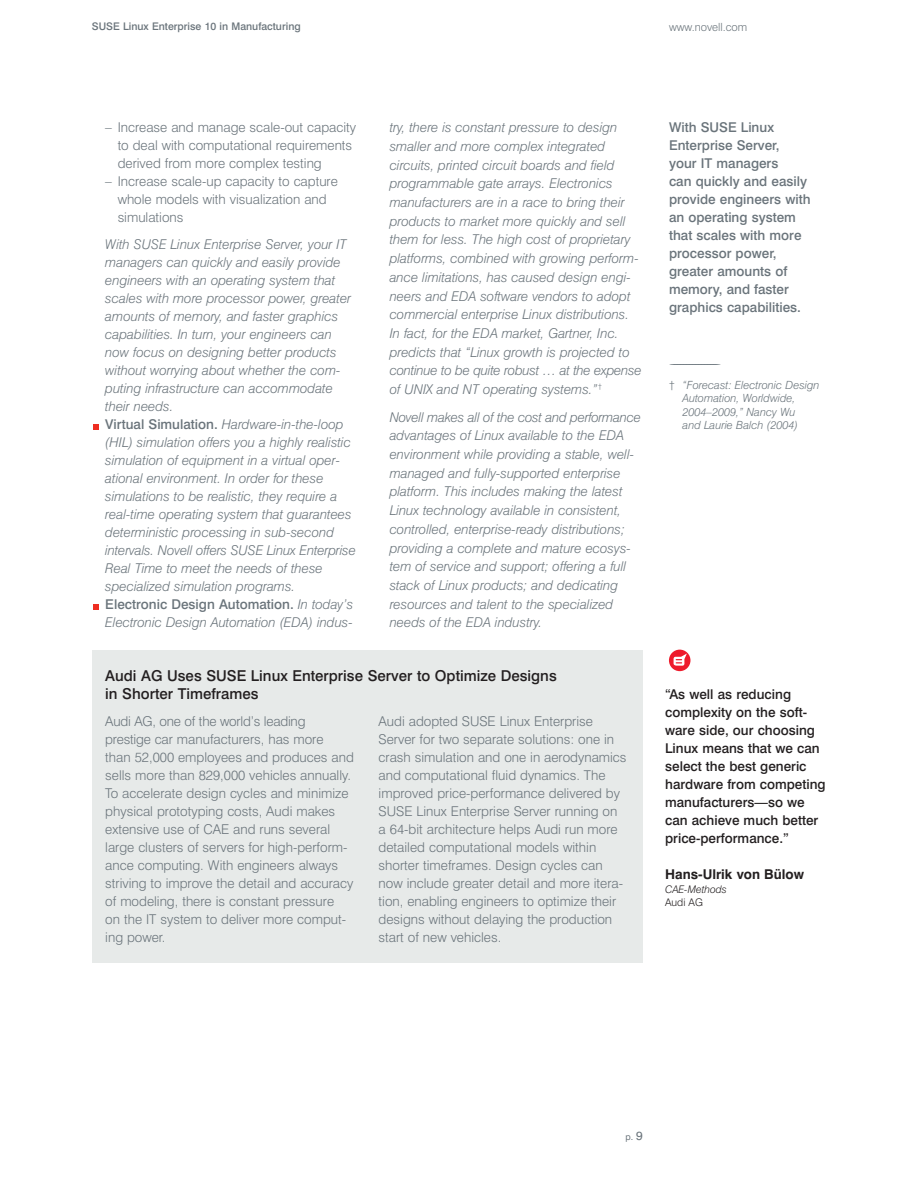
<style>
.page{position:relative;width:918px;height:1188px;background:#fff}
.page>*{position:absolute;margin:0;border:0;box-sizing:border-box;transform-origin:0 0}
.t1{font:500 15px/18px "Swiss 721 BT";color:#231f20}
.t2{font:italic 300 13.5px/18.8px "Swiss 721 BT";color:#6a747b}
.t3{font:300 13.5px/18px "Swiss 721 BT";color:#6a747b}
.t4{font:500 13.5px/18px "Swiss 721 BT";color:#6a747b}
.t5{font:500 13.5px/18px "Swiss 721 BT";color:#231f20}
.t6{font:700 13.5px "Swiss 721 BT";color:#231f20}
.t7{font:italic 300 11.25px/13.5px "Swiss 721 BT";color:#6a747b}
.t8{font:300 11.25px "Swiss 721 BT";color:#6a747b}
.t9{font:500 10.5px "Swiss 721 BT";color:#6a747b}
.t10{font:italic 300 10.5px "Swiss 721 BT";color:#231f20}
.t11{font:300 10.5px "Swiss 721 BT";color:#231f20}
.t12{font:9px "Swiss 721 BT";color:#6a747b}
.s1{font-weight:500;font-style:normal}
.s2{font-style:normal}
.s3{font-size:12px}
</style>
<div class="page">
<svg style="left:93px;top:604px;width:5px;height:5px"></svg>
<svg style="left:93px;top:424px;width:5px;height:5px"></svg>
<div style="left:92px;top:650px;width:551px;height:313px;background:#e7eae9"></div>
<div style="left:669px;top:650px;width:21px;height:21px;background:#ee1b2c;border-radius:50%"></div>
<svg style="left:674px;top:654px;width:13px;height:12px"></svg>
<p class="t9" style="left:92px;top:22px;width:210px">SUSE Linux Enterprise 10 in Manufacturing</p>
<p class="t8" style="left:669px;top:22px;width:80px">www.novell.com</p>
<p class="t3" style="left:118px;top:119px;width:240px;text-indent:-12px">– Increase and manage scale-out capacity to deal with computational requirements derived from more complex testing</p>
<p class="t3" style="left:118px;top:173px;width:222px;text-indent:-12px">– Increase scale-up capacity to capture whole models with visualization and simulations</p>
<p class="t2" style="left:105px;top:236px;width:252px;line-height:18px">With SUSE Linux Enterprise Server, your IT managers can quickly and easily provide engineers with an operating system that scales with more processor power, greater amounts of memory, and faster graphics capabilities. In turn, your engineers can now focus on designing better products without worrying about whether the com&shy;puting infrastructure can accommodate their needs.<br><span class="s1">Virtual Simulation.</span> Hardware-in-the-loop (HIL) simulation offers you a highly realistic simulation of equipment in a virtual oper&shy;ational environment. In order for these simulations to be realistic, they require a real-time operating system that guarantees deterministic processing in sub-second intervals. Novell offers SUSE Linux Enterprise Real Time to meet the needs of these specialized simulation programs.<br><span class="s1">Electronic Design Automation.</span> In today’s Electronic Design Automation (EDA) indus-</p>
<p class="t2" style="left:390px;top:119px;width:253px">try, there is constant pressure to design smaller and more complex integrated circuits, printed circuit boards and field programmable gate arrays. Electronics manufacturers are in a race to bring their products to market more quickly and sell them for less. The high cost of proprietary platforms, combined with growing perform&shy;ance limitations, has caused design engi&shy;neers and EDA software vendors to adopt commercial enterprise Linux distributions.<br>In fact, for the EDA market, Gartner, Inc. predicts that “Linux growth is projected to continue to be quite robust … at the expense of UNIX and NT operating systems.”<sup>†</sup></p>
<p class="t2" style="left:390px;top:408px;width:253px">Novell makes all of the cost and performance advantages of Linux available to the EDA environment while providing a stable, well&shy;managed and fully-supported enterprise platform. This includes making the latest Linux technology available in consistent, controlled, enterprise-ready distributions; providing a complete and mature ecosys&shy;tem of service and support; offering a full stack of Linux products; and dedicating resources and talent to the specialized needs of the EDA industry.</p>
<p class="t1" style="left:105px;top:668px;width:453px">Audi AG Uses SUSE Linux Enterprise Server to Optimize Designs in Shorter Timeframes</p>
<p class="t3" style="left:105px;top:713px;width:250px">Audi AG, one of the world’s leading prestige car manufacturers, has more<br>than 52,000 employees and produces and sells more than 829,000 vehicles annually.<br>To accelerate design cycles and minimize physical prototyping costs, Audi makes extensive use of CAE and runs several large clusters of servers for high-perform&shy;ance computing. With engineers always striving to improve the detail and accuracy of modeling, there is constant pressure<br>on the IT system to deliver more comput&shy;ing power.</p>
<p class="t3" style="left:379px;top:713px;width:249px">Audi adopted SUSE Linux Enterprise Server for two separate solutions: one in crash simulation and one in aerodynamics and computational fluid dynamics. The improved price-performance delivered by SUSE Linux Enterprise Server running on a 64-bit architecture helps Audi run more detailed computational models within shorter timeframes. Design cycles can now include greater detail and more itera&shy;tion, enabling engineers to optimize their designs without delaying the production start of new vehicles.</p>
<p class="t4" style="left:669px;top:119px;width:143px">With SUSE Linux<br>Enterprise Server,<br>your IT managers<br>can quickly and easily provide engineers with an operating system that scales with more processor power, greater amounts of memory, and faster graphics capabilities.</p>
<p class="t8" style="left:670px;top:353px;width:52px">_______________________________</p>
<p class="t7" style="left:683px;top:379px;width:139px;text-indent:-14px"><span class="s2">†</span> “Forecast: Electronic Design<br>Automation, Worldwide,<br>2004–2009,” Nancy Wu<br>and Laurie Balch (2004)</p>
<p class="t5" style="left:665px;top:686px;width:162px">“As well as reducing complexity on the soft&shy;ware side, our choosing<br>Linux means that we can select the best generic hardware from competing manufacturers—so we can achieve much better price-performance.”</p>
<p class="t6" style="left:665px;top:869px;width:140px">Hans-Ulrik von Bülow</p>
<p class="t10" style="left:665px;top:885px;width:63px">CAE-Methods</p>
<p class="t11" style="left:665px;top:898px;width:39px">Audi AG</p>
<p class="t12" style="left:625px;top:1133px;width:19px">p. <span class="s3">9</span></p>
</div>
